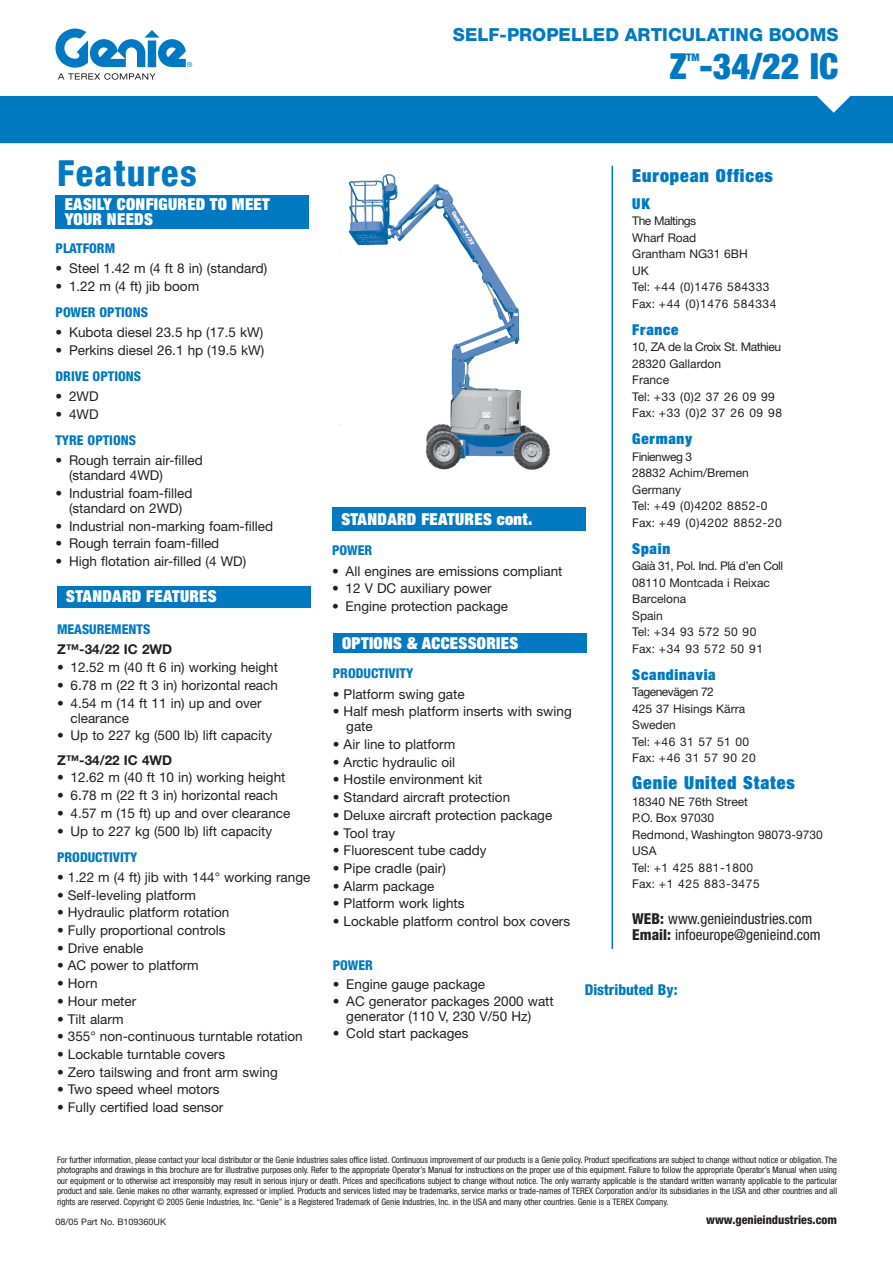
<style>
.page{position:relative;width:893px;height:1263px;background:#fff}
.page>*{position:absolute;margin:0;border:0;box-sizing:border-box;transform-origin:0 0}
.t1{font:900 condensed 36px "Helvetica Neue LT Std";color:#0079c2}
.t2{font:800 condensed 36px "Helvetica Neue LT Std";letter-spacing:.04em;color:#0079c2}
.t3{font:900 condensed 18px "Helvetica Neue LT Std";letter-spacing:.05em;color:#0079c2}
.t4{font:800 18px "Helvetica Neue LT Std";letter-spacing:.005em;color:#0079c2}
.t5{font:900 condensed 16.5px/15px "Helvetica Neue LT Std";letter-spacing:.02em;color:#fff}
.t6{font:condensed 15px/15px "Helvetica Neue LT Std";color:#231f20}
.t7{font:900 condensed 15px "Helvetica Neue LT Std";letter-spacing:.05em;color:#0079c2}
.t8{font:800 condensed 15px "Helvetica Neue LT Std";color:#0079c2}
.t9{font:13.5px/15px "Helvetica Neue LT Std";color:#231f20}
.t10{font:800 condensed 13.5px "Helvetica Neue LT Std";color:#0079c2}
.t11{font:700 13.5px "Helvetica Neue LT Std";color:#231f20}
.t12{font:12px/16.5px "Helvetica Neue LT Std";color:#231f20}
.t13{font:800 condensed 12px "Helvetica Neue LT Std";color:#231f20}
.t14{font:900 condensed 10.5px "Helvetica Neue LT Std";color:#0079c2}
.t15{font:condensed 9px/10.5px "Helvetica Neue LT Std";letter-spacing:-.005em;color:#231f20;text-align:justify}
.t16{font:9px "Helvetica Neue LT Std";color:#231f20}
.s1{font-weight:800}
</style>
<div class="page">
<img style="left:348px;top:174px;width:202px;height:296px">
<div style="left:56px;top:195px;width:253px;height:34px;background:#0079c2"></div>
<div style="left:333px;top:634px;width:254px;height:19px;background:#0079c2"></div>
<div style="left:0;top:96px;width:893px;height:47px;background:#0079c2"></div>
<div style="left:332px;top:507px;width:254px;height:23px;background:#0079c2"></div>
<svg style="left:56px;top:29px;width:136px;height:51px"></svg>
<hr style="left:611px;top:166px;width:2px;height:783px;background:#0079c2">
<div style="left:57px;top:586px;width:254px;height:21px;background:#0079c2"></div>
<h2 class="t4" style="left:453px;top:29px;width:387px">SELF-PROPELLED ARTICULATING BOOMS</h2>
<h1 class="t1" style="left:669px;top:54px;width:171px">Z -34/22 IC</h1>
<p class="t14" style="left:687px;top:54px;width:14px">TM</p>
<h1 class="t2" style="left:57px;top:161px;width:141px">Features</h1>
<p class="t5" style="left:65px;top:198px;width:207px">EASILY CONFIGURED TO MEET<br>YOUR NEEDS</p>
<p class="t10" style="left:56px;top:243px;width:61px">PLATFORM</p>
<p class="t9" style="left:56px;top:262px;width:213px">• Steel 1.42 m (4 ft 8 in) (standard)</p>
<p class="t9" style="left:56px;top:280px;width:145px">• 1.22 m (4 ft) jib boom</p>
<p class="t10" style="left:56px;top:307px;width:94px">POWER OPTIONS</p>
<p class="t9" style="left:56px;top:326px;width:209px">• Kubota diesel 23.5 hp (17.5 kW)</p>
<p class="t9" style="left:56px;top:344px;width:210px">• Perkins diesel 26.1 hp (19.5 kW)</p>
<p class="t10" style="left:56px;top:371px;width:87px">DRIVE OPTIONS</p>
<p class="t9" style="left:56px;top:390px;width:45px">• 2WD</p>
<p class="t9" style="left:56px;top:408px;width:45px">• 4WD</p>
<p class="t10" style="left:56px;top:435px;width:82px">TYRE OPTIONS</p>
<p class="t9" style="left:69px;top:454px;width:135px;text-indent:-14px">• Rough terrain air-filled (standard 4WD)</p>
<p class="t9" style="left:56px;top:487px;width:138px;text-align:center">• Industrial foam-filled (standard on 2WD)</p>
<p class="t9" style="left:56px;top:519px;width:219px">• Industrial non-marking foam-filled</p>
<p class="t9" style="left:56px;top:537px;width:165px">• Rough terrain foam-filled</p>
<p class="t9" style="left:56px;top:555px;width:192px">• High flotation air-filled (4 WD)</p>
<p class="t5" style="left:66px;top:590px;width:152px">STANDARD FEATURES</p>
<p class="t10" style="left:57px;top:625px;width:95px">MEASUREMENTS</p>
<p class="t11" style="left:57px;top:645px;width:117px">Z™-34/22 IC 2WD</p>
<p class="t9" style="left:57px;top:661px;width:222px">• 12.52 m (40 ft 6 in) working height</p>
<p class="t9" style="left:57px;top:679px;width:222px">• 6.78 m (22 ft 3 in) horizontal reach</p>
<p class="t9" style="left:71px;top:696px;width:193px;text-indent:-14px">• 4.54 m (14 ft 11 in) up and over clearance</p>
<p class="t9" style="left:57px;top:729px;width:217px">• Up to 227 kg (500 lb) lift capacity</p>
<p class="t11" style="left:57px;top:755px;width:117px">Z™-34/22 IC 4WD</p>
<p class="t9" style="left:57px;top:771px;width:230px">• 12.62 m (40 ft 10 in) working height</p>
<p class="t9" style="left:57px;top:789px;width:222px">• 6.78 m (22 ft 3 in) horizontal reach</p>
<p class="t9" style="left:57px;top:807px;width:235px">• 4.57 m (15 ft) up and over clearance</p>
<p class="t9" style="left:57px;top:824px;width:217px">• Up to 227 kg (500 lb) lift capacity</p>
<p class="t10" style="left:57px;top:852px;width:82px">PRODUCTIVITY</p>
<p class="t9" style="left:57px;top:871px;width:255px">• 1.22 m (4 ft) jib with 144° working range</p>
<p class="t9" style="left:57px;top:888px;width:141px">• Self-leveling platform</p>
<p class="t9" style="left:57px;top:906px;width:174px">• Hydraulic platform rotation</p>
<p class="t9" style="left:57px;top:924px;width:170px">• Fully proportional controls</p>
<p class="t9" style="left:57px;top:942px;width:88px">• Drive enable</p>
<p class="t9" style="left:57px;top:959px;width:143px">• AC power to platform</p>
<p class="t9" style="left:57px;top:977px;width:42px">• Horn</p>
<p class="t9" style="left:57px;top:995px;width:81px">• Hour meter</p>
<p class="t9" style="left:57px;top:1012px;width:68px">• Tilt alarm</p>
<p class="t9" style="left:57px;top:1030px;width:247px">• 355° non-continuous turntable rotation</p>
<p class="t9" style="left:57px;top:1048px;width:170px">• Lockable turntable covers</p>
<p class="t9" style="left:57px;top:1065px;width:222px">• Zero tailswing and front arm swing</p>
<p class="t9" style="left:57px;top:1083px;width:164px">• Two speed wheel motors</p>
<p class="t9" style="left:57px;top:1101px;width:168px">• Fully certified load sensor</p>
<p class="t5" style="left:341px;top:513px;width:192px">STANDARD FEATURES cont.</p>
<p class="t10" style="left:332px;top:546px;width:42px">POWER</p>
<p class="t9" style="left:332px;top:565px;width:232px">• All engines are emissions compliant</p>
<p class="t9" style="left:332px;top:582px;width:161px">• 12 V DC auxiliary power</p>
<p class="t9" style="left:332px;top:600px;width:178px">• Engine protection package</p>
<p class="t5" style="left:342px;top:637px;width:178px">OPTIONS &amp; ACCESSORIES</p>
<p class="t10" style="left:333px;top:669px;width:82px">PRODUCTIVITY</p>
<p class="t9" style="left:333px;top:687px;width:133px">• Platform swing gate</p>
<p class="t9" style="left:346px;top:705px;width:227px;text-indent:-14px">• Half mesh platform inserts with swing gate</p>
<p class="t9" style="left:333px;top:738px;width:124px">• Air line to platform</p>
<p class="t9" style="left:333px;top:756px;width:124px">• Arctic hydraulic oil</p>
<p class="t9" style="left:333px;top:773px;width:151px">• Hostile environment kit</p>
<p class="t9" style="left:333px;top:791px;width:179px">• Standard aircraft protection</p>
<p class="t9" style="left:333px;top:809px;width:221px">• Deluxe aircraft protection package</p>
<p class="t9" style="left:333px;top:826px;width:64px">• Tool tray</p>
<p class="t9" style="left:333px;top:844px;width:155px">• Fluorescent tube caddy</p>
<p class="t9" style="left:333px;top:862px;width:115px">• Pipe cradle (pair)</p>
<p class="t9" style="left:333px;top:879px;width:103px">• Alarm package</p>
<p class="t9" style="left:333px;top:897px;width:133px">• Platform work lights</p>
<p class="t9" style="left:333px;top:915px;width:239px">• Lockable platform control box covers</p>
<p class="t10" style="left:333px;top:960px;width:42px">POWER</p>
<p class="t9" style="left:333px;top:978px;width:154px">• Engine gauge package</p>
<p class="t9" style="left:346px;top:995px;width:209px;line-height:14.2px;text-indent:-14px">• AC generator packages 2000 watt generator (110 V, 230 V/50 Hz)</p>
<p class="t9" style="left:333px;top:1026px;width:137px">• Cold start packages</p>
<h2 class="t3" style="left:632px;top:169px;width:142px">European Offices</h2>
<p class="t7" style="left:632px;top:198px;width:19px">UK</p>
<p class="t12" style="left:632px;top:214px;width:146px">The Maltings<br>Wharf Road<br>Grantham NG31 6BH<br>UK<br>Tel: +44 (0)1476 584333<br>Fax: +44 (0)1476 584334</p>
<p class="t7" style="left:632px;top:324px;width:48px">France</p>
<p class="t12" style="left:632px;top:340px;width:151px">10, ZA de la Croix St. Mathieu<br>28320 Gallardon<br>France<br>Tel: +33 (0)2 37 26 09 99<br>Fax: +33 (0)2 37 26 09 98</p>
<p class="t7" style="left:632px;top:434px;width:62px">Germany</p>
<p class="t12" style="left:632px;top:449px;width:151px">Finienweg 3<br>28832 Achim/Bremen<br>Germany<br>Tel: +49 (0)4202 8852-0<br>Fax: +49 (0)4202 8852-20</p>
<p class="t7" style="left:632px;top:543px;width:39px">Spain</p>
<p class="t12" style="left:632px;top:559px;width:152px">Gai `a 31, Pol. Ind. Plá d’en Coll<br>08110 Montcada i Reixac<br>Barcelona<br>Spain<br>Tel: +34 93 572 50 90<br>Fax: +34 93 572 50 91</p>
<p class="t7" style="left:632px;top:669px;width:85px">Scandinavia</p>
<p class="t12" style="left:632px;top:685px;width:125px">Tagenevägen 72<br>425 37 Hisings Kärra<br>Sweden<br>Tel: +46 31 57 51 00<br>Fax: +46 31 57 90 20</p>
<h2 class="t3" style="left:632px;top:777px;width:164px">Genie United States</h2>
<p class="t12" style="left:632px;top:794px;width:192px">18340 NE 76th Street<br>P.O. Box 97030<br>Redmond, Washington 98073-9730<br>USA<br>Tel: +1 425 881-1800<br>Fax: +1 425 883-3475</p>
<p class="t6" style="left:632px;top:913px;width:190px"><span class="s1">WEB:</span> www.genieindustries.com<br><span class="s1">Email:</span> infoeurope@genieind.com</p>
<p class="t8" style="left:585px;top:985px;width:94px">Distributed By:</p>
<p class="t15" style="left:57px;top:1155px;width:782px">For further information, please contact your local distributor or the Genie Industries sales office listed. Continuous improvement of our products is a Genie policy. Product specifications are subject to change without notice or obligation. The photographs and drawings in this brochure are for illustrative purposes only. Refer to the appropriate Operator’s Manual for instructions on the proper use of this equipment. Failure to follow the appropriate Operator’s Manual when using our equipment or to otherwise act irresponsibly may result in serious injury or death. Prices and specifications subject to change without notice. The only warranty applicable is the standard written warranty applicable to the particular product and sale. Genie makes no other warranty, expressed or implied. Products and services listed may be trademarks, service marks or trade-names of TEREX Corporation and/or its subsidiaries in the USA and other countries and all rights are reserved. Copyright © 2005 Genie Industries, Inc. “Genie” is a Registered Trademark of Genie Industries, Inc. in the USA and many other countries. Genie is a TEREX Company.</p>
<p class="t16" style="left:56px;top:1218px;width:112px">08/05 Part No. B109360UK</p>
<p class="t13" style="left:706px;top:1215px;width:132px">www.genieindustries.com</p>
</div>
